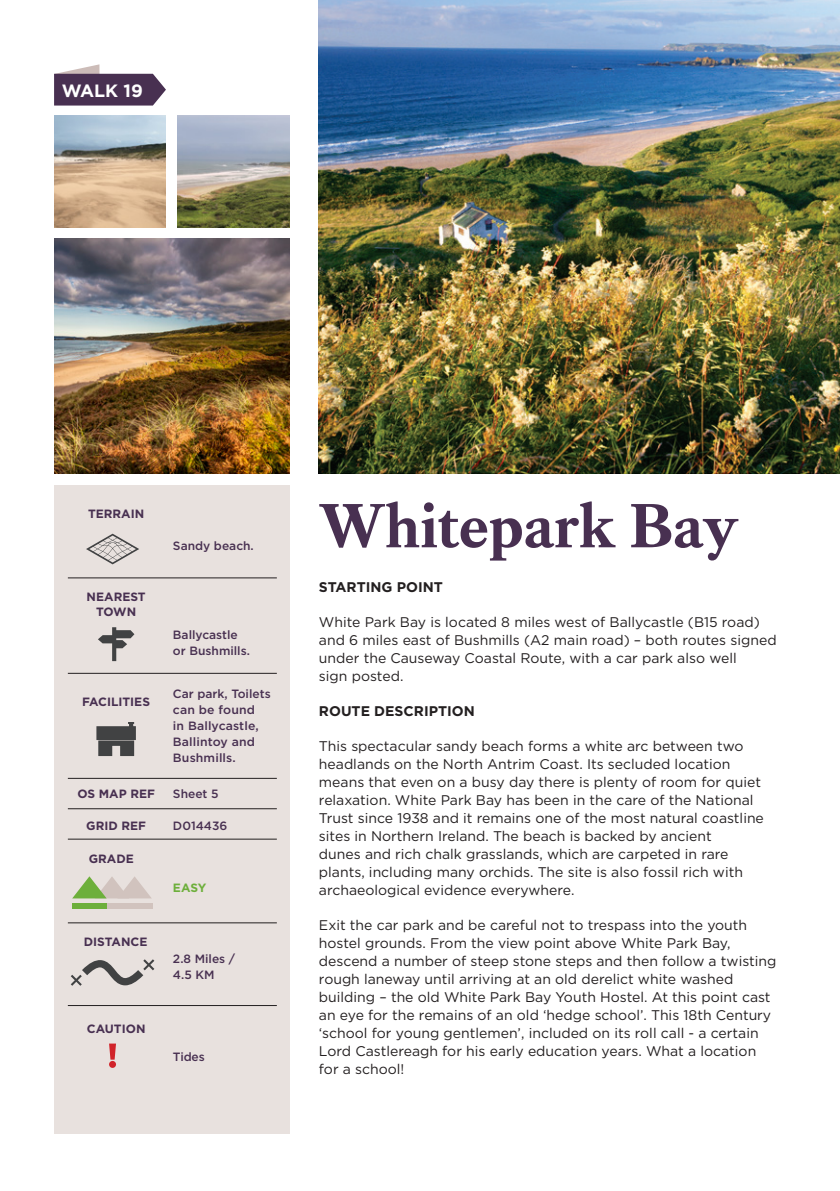
<style>
.page{position:relative;width:840px;height:1191px;background:#fff}
.page>*{position:absolute;margin:0;border:0;box-sizing:border-box;transform-origin:0 0}
.t1{font:700 64.2px "Kings Caslon";letter-spacing:-.01em;color:#483051}
.t2{font:700 17.8px "Gotham";color:#fff}
.t3{font:14px/18px "Gotham";color:#231f20}
.t4{font:700 14px "Gotham";color:#231f20}
.t5{font:500 12px/16px "Gotham";color:#483051}
.t6{font:700 12px/15px "Gotham";color:#483051;text-align:center}
.t7{font:700 12px "Gotham";color:#6daf3b}
</style>
<div class="page">
<div style="left:54px;top:485px;width:235px;height:649px;background:#e8e1de"></div>
<hr style="left:68px;top:778px;width:209px;height:1px;background:#231f20">
<hr style="left:68px;top:922px;width:209px;height:1px;background:#231f20">
<svg style="left:98px;top:627px;width:36px;height:34px"></svg>
<hr style="left:68px;top:577px;width:209px;height:1px;background:#231f20">
<hr style="left:68px;top:673px;width:209px;height:1px;background:#231f20">
<hr style="left:68px;top:808px;width:209px;height:1px;background:#231f20">
<hr style="left:68px;top:838px;width:209px;height:1px;background:#231f20">
<svg style="left:71px;top:959px;width:83px;height:26px"></svg>
<hr style="left:68px;top:1005px;width:209px;height:1px;background:#231f20">
<svg style="left:109px;top:1043px;width:7px;height:16px"></svg>
<div style="left:109px;top:1061px;width:7px;height:7px;background:#d1232a;border-radius:50%"></div>
<div style="left:72px;top:903px;width:81px;height:6px;background:#d1c3be"></div>
<div style="left:72px;top:903px;width:35px;height:6px;background:#6daf3b"></div>
<svg style="left:72px;top:876px;width:79px;height:22px"></svg>
<svg style="left:86px;top:533px;width:53px;height:31px"></svg>
<svg style="left:96px;top:722px;width:40px;height:34px"></svg>
<img style="left:319px;top:0;width:520px;height:473px">
<img style="left:54px;top:238px;width:235px;height:235px">
<img style="left:178px;top:116px;width:111px;height:112px">
<img style="left:54px;top:116px;width:112px;height:112px">
<svg style="left:54px;top:64px;width:112px;height:42px"></svg>
<p class="t2" style="left:62px;top:80px;width:82px">WALK 19</p>
<p class="t6" style="left:88px;top:505px;width:58px">TERRAIN</p>
<p class="t6" style="left:87px;top:589px;width:60px">NEAREST<br>TOWN</p>
<p class="t5" style="left:173px;top:537px;width:82px">Sandy beach.</p>
<p class="t5" style="left:173px;top:626px;width:78px">Ballycastle or Bushmills.</p>
<p class="t6" style="left:82px;top:693px;width:69px">FACILITIES</p>
<p class="t5" style="left:173px;top:685px;width:99px">Car park, Toilets can be found<br>in Ballycastle,<br>Ballintoy and<br>Bushmills.</p>
<p class="t6" style="left:77px;top:786px;width:79px">OS MAP REF</p>
<p class="t6" style="left:86px;top:817px;width:61px">GRID REF</p>
<p class="t6" style="left:89px;top:851px;width:46px">GRADE</p>
<p class="t6" style="left:84px;top:934px;width:65px">DISTANCE</p>
<p class="t6" style="left:87px;top:1021px;width:60px">CAUTION</p>
<p class="t5" style="left:173px;top:785px;width:47px">Sheet 5</p>
<p class="t5" style="left:173px;top:817px;width:56px">D014436</p>
<p class="t7" style="left:173px;top:880px;width:35px">EASY</p>
<p class="t5" style="left:173px;top:950px;width:64px">2.8 Miles /</p>
<p class="t5" style="left:173px;top:966px;width:43px">4.5 KM</p>
<p class="t5" style="left:173px;top:1048px;width:33px">Tides</p>
<p class="t1" style="left:319px;top:488px;width:421px">Whitepark Bay</p>
<p class="t4" style="left:319px;top:578px;width:125px">STARTING POINT</p>
<p class="t3" style="left:319px;top:612px;width:459px">White Park Bay is located 8 miles west of Ballycastle (B15 road) and 6 miles east of Bushmills (A2 main road) – both routes signed under the Causeway Coastal Route, with a car park also well<br>sign posted.</p>
<p class="t4" style="left:319px;top:702px;width:157px">ROUTE DESCRIPTION</p>
<p class="t3" style="left:319px;top:736px;width:446px">This spectacular sandy beach forms a white arc between two headlands on the North Antrim Coast. Its secluded location means that even on a busy day there is plenty of room for quiet relaxation. White Park Bay has been in the care of the National Trust since 1938 and it remains one of the most natural coastline sites in Northern Ireland. The beach is backed by ancient<br>dunes and rich chalk grasslands, which are carpeted in rare plants, including many orchids. The site is also fossil rich with archaeological evidence everywhere.</p>
<p class="t3" style="left:319px;top:915px;width:459px">Exit the car park and be careful not to trespass into the youth hostel grounds. From the view point above White Park Bay, descend a number of steep stone steps and then follow a twisting rough laneway until arriving at an old derelict white washed building – the old White Park Bay Youth Hostel. At this point cast an eye for the remains of an old ‘hedge school’. This 18th Century ‘school for young gentlemen’, included on its roll call - a certain Lord Castlereagh for his early education years. What a location for a school!</p>
</div>
